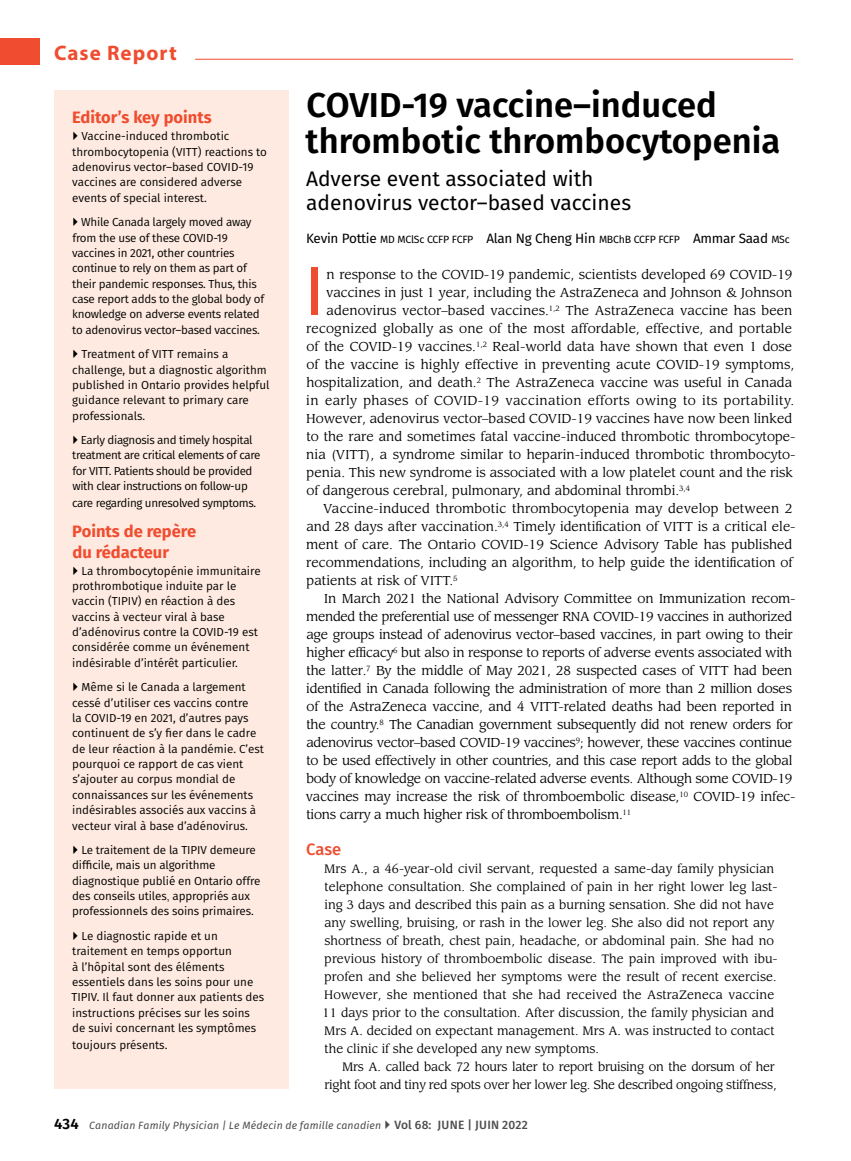
<style>
.page{position:relative;width:851px;height:1161px;background:#fff}
.page>*{position:absolute;margin:0;border:0;box-sizing:border-box;transform-origin:0 0}
.DropCap3{font:68.85px "Fira Sans";color:#f04c2f}
.ArticleTitle{font:600 34.5px/36px "Fira Sans";color:#000}
.ArticleSubtitle{font:21px/24px "Fira Sans";color:#000}
.t1{font:700 21px "Myriad Pro";letter-spacing:.05em;color:#f04c2f}
.KeyPointHead_RES{font:700 16.5px/21px "Fira Sans";color:#f04c2f}
.Level3Head{font:500 16.5px "Fira Sans";color:#f04c2f}
.Byline{font:13.5px "Fira Sans";letter-spacing:-.02em;color:#000}
.ParagraphIndent{font:12.75px/18px "Leawood Std";letter-spacing:-.02em;color:#000}
.DropCap3-2{font:12.75px "Leawood Std";color:#000}
.ParagraphIndent-2{font:12.75px/18px "Leawood Std";color:#000}
.DropCap3-3{font:12.75px "Leawood Std";letter-spacing:.025em;color:#000}
.BlockQuoteIndented{font:12px/18px "Leawood Std";color:#000}
.BlockQuoteIndented-2{font:12px/18px "Leawood Std";letter-spacing:-.02em;color:#000;text-align:right}
.KeyPoints_RES{font:11.7px/15.5px "Fira Sans";letter-spacing:-.005em;color:#000}
.KeyPoints_RES-2{font:11.7px/15.5px "Fira Sans";letter-spacing:-.03em;color:#000}
.t2{font:italic 10.5px "Fira Sans";letter-spacing:.015em;color:#4d4d4f}
.s1{font-family:"Times New Roman"}
.s2{font-size:10.5px}
.s3{font-weight:600;font-style:normal;font-size:15px;color:#000}
.s4{font-weight:500;font-style:normal;font-size:12px}
</style>
<div class="page">
<hr style="left:195px;top:59px;width:598px;height:1px;background:#f04c2f">
<div style="left:0;top:38px;width:39px;height:27px;background:#f04c2f"></div>
<div style="left:54px;top:90px;width:234px;height:999px;background:#feeae0"></div>
<h3 class="t1" style="left:54px;top:39px;width:124px">Case Report</h3>
<p class="KeyPointHead_RES" style="left:72px;top:106px;width:141px">Editor’s key points</p>
<p class="KeyPoints_RES" style="left:72px;top:128px;width:196px;text-indent:9px">Vaccine-induced thrombotic thrombocytopenia (VITT) reactions to adenovirus vector–based COVID-19 vaccines are considered adverse events of special interest.</p>
<p class="KeyPoints_RES" style="left:72px;top:214px;width:193px;text-indent:9px">While Canada largely moved away from the use of these COVID-19 vaccines in 2021, other countries continue to rely on them as part of their pandemic responses. Thus, this case report adds to the global body of knowledge on adverse events related to adenovirus vector–based vaccines.</p>
<p class="KeyPoints_RES" style="left:72px;top:346px;width:199px;text-indent:9px">Treatment of VITT remains a challenge, but a diagnostic algorithm published in Ontario provides helpful guidance relevant to primary care professionals.</p>
<p class="KeyPoints_RES-2" style="left:72px;top:432px;width:190px;text-indent:9px">Early diagnosis and timely hospital treatment are critical elements of care for VITT. Patients should be provided with clear instructions on follow-up</p>
<p class="KeyPoints_RES-2" style="left:72px;top:495px;width:185px">care regarding unresolved symptoms.</p>
<p class="KeyPointHead_RES" style="left:72px;top:519px;width:125px">Points de repère du rédacteur</p>
<p class="KeyPoints_RES" style="left:72px;top:562px;width:190px;text-indent:9px">La thrombocytopénie immunitaire prothrombotique induite par le vaccin (TIPIV) en réaction à des vaccins à vecteur viral à base d’adénovirus contre la COVID-19 est considérée comme un événement indésirable d’intérêt particulier.</p>
<p class="KeyPoints_RES" style="left:72px;top:679px;width:193px;text-indent:9px">Même si le Canada a largement cessé d’utiliser ces vaccins contre<br>la COVID-19 en 2021, d’autres pays continuent de s’y fier dans le cadre de leur réaction à la pandémie. C’est pourquoi ce rapport de cas vient s’ajouter au corpus mondial de connaissances sur les événements indésirables associés aux vaccins à vecteur viral à base d’adénovirus.</p>
<p class="KeyPoints_RES" style="left:72px;top:842px;width:190px;text-indent:9px">Le traitement de la TIPIV demeure difficile, mais un algorithme diagnostique publié en Ontario offre des conseils utiles<span class="s1">,</span> appropriés aux professionnels des soins primaires.</p>
<p class="KeyPoints_RES" style="left:71px;top:928px;width:194px;text-indent:10px">Le diagnostic rapide et un traitement en temps opportun<br>à l’hôpital sont des éléments essentiels dans les soins pour une<br>TIPIV. Il faut donner aux patients des instructions précises sur les soins de suivi concernant les symptômes</p>
<p class="KeyPoints_RES" style="left:72px;top:1037px;width:97px">toujours présents.</p>
<p class="ArticleTitle" style="left:305px;top:85px;width:476px">COVID-19 vaccine–induced thrombotic thrombocytopenia</p>
<p class="ArticleSubtitle" style="left:306px;top:166px;width:326px">Adverse event associated with adenovirus vector–based vaccines</p>
<p class="Byline" style="left:306px;top:228px;width:485px">Kevin Pottie <span class="s2">MD MClSc CCFP FCFP</span> Alan Ng Cheng Hin <span class="s2">MBChB CCFP FCFP</span> Ammar Saad <span class="s2">MSc</span></p>
<p class="DropCap3" style="left:305px;top:239px;width:22px">I</p>
<p class="DropCap3-2" style="left:326px;top:267px;width:467px">n response to the COVID-19 pandemic, scientists developed 69 COVID-19</p>
<p class="DropCap3-2" style="left:326px;top:285px;width:467px">vaccines in just 1 year, including the AstraZeneca and Johnson &amp; Johnson</p>
<p class="DropCap3-2" style="left:326px;top:303px;width:467px">adenovirus vector–based vaccines.<sup>1,2</sup> The AstraZeneca vaccine has been</p>
<p class="DropCap3-2" style="left:306px;top:321px;width:487px">recognized globally as one of the most affordable, effective, and portable</p>
<p class="DropCap3-2" style="left:306px;top:339px;width:487px">of the COVID-19 vaccines.<sup>1,2</sup> Real-world data have shown that even 1 dose</p>
<p class="DropCap3-2" style="left:306px;top:357px;width:489px">of the vaccine is highly effective in preventing acute COVID-19 symptoms,</p>
<p class="DropCap3-2" style="left:306px;top:375px;width:487px">hospitalization, and death.<sup>2</sup> The AstraZeneca vaccine was useful in Canada</p>
<p class="DropCap3-3" style="left:306px;top:393px;width:489px">in early phases of COVID-19 vaccination efforts owing to its portability.</p>
<p class="DropCap3-2" style="left:306px;top:411px;width:487px">However, adenovirus vector–based COVID-19 vaccines have now been linked</p>
<p class="DropCap3-2" style="left:306px;top:429px;width:491px">to the rare and sometimes fatal vaccine-induced thrombotic thrombocytope-</p>
<p class="DropCap3-2" style="left:306px;top:447px;width:491px">nia (VITT), a syndrome similar to heparin-induced thrombotic thrombocyto-</p>
<p class="DropCap3-2" style="left:306px;top:465px;width:488px">penia. This new syndrome is associated with a low platelet count and the risk</p>
<p class="DropCap3-2" style="left:306px;top:483px;width:385px">of dangerous cerebral, pulmonary, and abdominal thrombi.<sup>3,4</sup></p>
<p class="ParagraphIndent-2" style="left:306px;top:500px;width:491px;text-indent:17px">Vaccine-induced thrombotic thrombocytopenia may develop between 2 and 28 days after vaccination.<sup>3,4</sup> Timely identification of VITT is a critical ele&shy;ment of care. The Ontario COVID-19 Science Advisory Table has published recommendations, including an algorithm, to help guide the identification of patients at risk of VITT.<sup>5</sup></p>
<p class="ParagraphIndent" style="left:306px;top:590px;width:491px;text-indent:18px">In March 2021 the National Advisory Committee on Immunization recom&shy;mended the preferential use of messenger RNA COVID-19 vaccines in authorized age groups instead of adenovirus vector–based vaccines, in part owing to their higher efficacy<sup>6</sup> but also in response to reports of adverse events associated with the latter.<sup>7</sup> By the middle of May 2021, 28 suspected cases of VITT had been identified in Canada following the administration of more than 2 million doses of the AstraZeneca vaccine, and 4 VITT-related deaths had been reported in the country.<sup>8</sup> The Canadian government subsequently did not renew orders for adenovirus vector–based COVID-19 vaccines<sup>9</sup>; however, these vaccines continue to be used effectively in other countries, and this case report adds to the global body of knowledge on vaccine-related adverse events. Although some COVID-19 vaccines may increase the risk of thromboembolic disease,<sup>10</sup> COVID-19 infec&shy;tions carry a much higher risk of thromboembolism.<sup>11</sup></p>
<p class="Level3Head" style="left:306px;top:836px;width:36px">Case</p>
<p class="BlockQuoteIndented" style="left:322px;top:860px;width:456px">Mrs A., a 46-year-old civil servant, requested a same-day family physician telephone consultation. She complained of pain in her right lower leg last&shy;ing 3 days and described this pain as a burning sensation. She did not have any swelling, bruising, or rash in the lower leg. She also did not report any shortness of breath, chest pain, headache, or abdominal pain. She had no previous history of thromboembolic disease. The pain improved with ibu&shy;profen and she believed her symptoms were the result of recent exercise.<br>However, she mentioned that she had received the AstraZeneca vaccine 11 days prior to the consultation. After discussion, the family physician and Mrs A. decided on expectant management. Mrs A. was instructed to contact the clinic if she developed any new symptoms.</p>
<p class="BlockQuoteIndented-2" style="left:324px;top:1058px;width:453px">Mrs A. called back 72 hours later to report bruising on the dorsum of her right foot and tiny red spots over her lower leg. She described ongoing stiffness,</p>
<p class="t2" style="left:54px;top:1117px;width:475px"><span class="s3">434</span> Canadian Family Physician | Le Médecin de famille canadien <span class="s4">Vol 68: JUNE | JUIN 2022</span></p>
</div>
